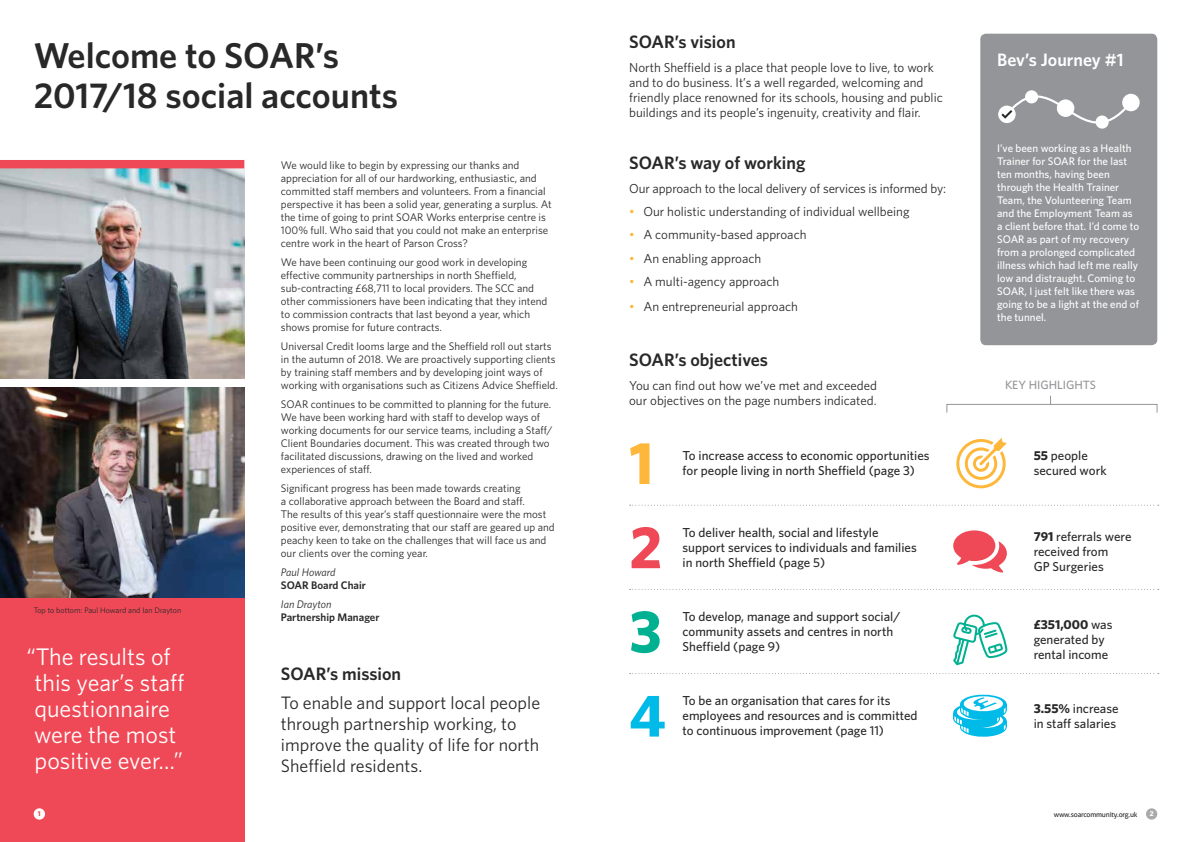
<style>
.page{position:relative;width:1191px;height:842px;background:#fff}
.page>*{position:absolute;margin:0;border:0;box-sizing:border-box;transform-origin:0 0}
.t1{font:700 60px "Whitney";color:#fdb73b}
.t2{font:700 60px "Whitney";color:#ef4957}
.t3{font:700 60px "Whitney";color:#00b191}
.t4{font:700 60px "Whitney";color:#00bbe7}
.t5{font:600 36px/40px "Whitney";color:#292829}
.t6{font:24px/26px "Whitney";color:#fff;text-align:center}
.t7{font:18px/21px "Whitney";color:#292829}
.t8{font:600 18px "Whitney";color:#292829}
.t9{font:600 18px "Whitney";color:#fff}
.t10{font:500 13px/15px "Whitney";color:#292829}
.t11{font:13px/15px "Whitney";color:#292829}
.t12{font:500 12px "Whitney";color:#939598}
.t13{font:11px/13px "Whitney";color:#292829}
.t14{font:500 11px/13px "Whitney";color:#fff}
.t15{font:600 11px "Whitney";color:#292829}
.t16{font:italic 11px "Whitney";color:#292829}
.t17{font:8px "Whitney";color:#292829}
.t18{font:7px "Aller";letter-spacing:-.025em;color:#292829}
.t19{font:700 7px "Whitney";color:#fff}
.t20{font:700 7px "Whitney";color:#ef4957}
.s1{color:#fdb73b}
.s2{font-weight:700}
</style>
<div class="page">
<div style="left:0;top:589px;width:244px;height:253px;background:#ef4957"></div>
<img style="left:0;top:387px;width:244px;height:211px">
<img style="left:0;top:168px;width:244px;height:211px">
<div style="left:0;top:160px;width:244px;height:8px;background:#ef4957"></div>
<div style="left:1146px;top:808px;width:11px;height:12px;background:#aaa;border-radius:50%"></div>
<div style="left:980px;top:34px;width:177px;height:311px;background:#939598;border-radius:6px"></div>
<div style="left:34px;top:808px;width:11px;height:12px;background:#fff;border-radius:50%"></div>
<svg style="left:956px;top:438px;width:50px;height:50px"></svg>
<svg style="left:953px;top:530px;width:53px;height:43px"></svg>
<svg style="left:953px;top:614px;width:54px;height:51px"></svg>
<svg style="left:953px;top:694px;width:54px;height:43px"></svg>
<svg style="left:629px;top:505px;width:529px;height:1px"></svg>
<svg style="left:629px;top:589px;width:529px;height:1px"></svg>
<svg style="left:629px;top:673px;width:529px;height:1px"></svg>
<div style="left:946px;top:404px;width:211px;height:9px;background:#fff;border:1px solid #939598"></div>
<svg style="left:998px;top:90px;width:142px;height:39px"></svg>
<h2 class="t5" style="left:34px;top:35px;width:366px">Welcome to SOAR’s<br>2017/18 social accounts</h2>
<p class="t17" style="left:34px;top:604px;width:149px">Top to bottom: Paul Howard and Ian Drayton</p>
<h3 class="t6" style="left:26px;top:643px;width:159px">“The results of this year’s staff questionnaire were the most positive ever…”</h3>
<p class="t20" style="left:38px;top:809px;width:4px">1</p>
<p class="t13" style="left:281px;top:158px;width:272px">We would like to begin by expressing our thanks and appreciation for all of our hardworking, enthusiastic, and committed staff members and volunteers. From a financial perspective it has been a solid year, generating a surplus. At the time of going to print SOAR Works enterprise centre is 100% full. Who said that you could not make an enterprise centre work in the heart of Parson Cross?</p>
<p class="t13" style="left:281px;top:255px;width:268px">We have been continuing our good work in developing effective community partnerships in north Sheffield, sub-contracting £68,711 to local providers. The SCC and other commissioners have been indicating that they intend to commission contracts that last beyond a year, which shows promise for future contracts.</p>
<p class="t13" style="left:281px;top:339px;width:278px">Universal Credit looms large and the Sheffield roll out starts in the autumn of 2018. We are proactively supporting clients by training staff members and by developing joint ways of working with organisations such as Citizens Advice Sheffield.</p>
<p class="t13" style="left:281px;top:397px;width:273px">SOAR continues to be committed to planning for the future.<br>We have been working hard with staff to develop ways of working documents for our service teams, including a Staff/ Client Boundaries document. This was created through two facilitated discussions, drawing on the lived and worked experiences of staff.</p>
<p class="t13" style="left:281px;top:481px;width:275px">Significant progress has been made towards creating<br>a collaborative approach between the Board and staff.<br>The results of this year’s staff questionnaire were the most positive ever, demonstrating that our staff are geared up and peachy keen to take on the challenges that will face us and our clients over the coming year.</p>
<p class="t16" style="left:281px;top:565px;width:56px">Paul Howard</p>
<p class="t15" style="left:281px;top:578px;width:86px">SOAR Board Chair</p>
<p class="t16" style="left:281px;top:597px;width:52px">Ian Drayton</p>
<p class="t15" style="left:281px;top:610px;width:100px">Partnership Manager</p>
<h3 class="t8" style="left:281px;top:661px;width:122px">SOAR’s mission</h3>
<h3 class="t7" style="left:281px;top:692px;width:261px">To enable and support local people through partnership working, to improve the quality of life for north<br>Sheffield residents.</h3>
<h3 class="t8" style="left:629px;top:30px;width:108px">SOAR’s vision</h3>
<p class="t11" style="left:629px;top:59px;width:315px">North Sheffield is a place that people love to live, to work and to do business. It’s a well regarded, welcoming and friendly place renowned for its schools, housing and public buildings and its people’s ingenuity, creativity and flair.</p>
<h3 class="t8" style="left:629px;top:151px;width:178px">SOAR’s way of working</h3>
<p class="t11" style="left:629px;top:180px;width:318px">Our approach to the local delivery of services is informed by:</p>
<p class="t11" style="left:629px;top:204px;width:282px"><span class="s1">•</span> Our holistic understanding of individual wellbeing</p>
<p class="t11" style="left:629px;top:227px;width:179px"><span class="s1">•</span> A community-based approach</p>
<p class="t11" style="left:629px;top:251px;width:134px"><span class="s1">•</span> An enabling approach</p>
<p class="t11" style="left:629px;top:274px;width:152px"><span class="s1">•</span> A multi-agency approach</p>
<p class="t11" style="left:629px;top:298px;width:170px"><span class="s1">•</span> An entrepreneurial approach</p>
<h3 class="t8" style="left:629px;top:348px;width:140px">SOAR’s objectives</h3>
<p class="t11" style="left:629px;top:377px;width:249px">You can find out how we’ve met and exceeded our objectives on the page numbers indicated.</p>
<h1 class="t1" style="left:629px;top:423px;width:26px">1</h1>
<h1 class="t2" style="left:629px;top:507px;width:35px">2</h1>
<h1 class="t3" style="left:629px;top:591px;width:34px">3</h1>
<h1 class="t4" style="left:629px;top:675px;width:38px">4</h1>
<p class="t10" style="left:682px;top:448px;width:248px">To increase access to economic opportunities for people living in north Sheffield (page 3)</p>
<p class="t10" style="left:682px;top:525px;width:236px">To deliver health, social and lifestyle support services to individuals and families in north Sheffield (page 5)</p>
<p class="t10" style="left:682px;top:609px;width:219px">To develop, manage and support social/ community assets and centres in north<br>Sheffield (page 9)</p>
<p class="t10" style="left:682px;top:693px;width:236px">To be an organisation that cares for its employees and resources and is committed to continuous improvement (page 11)</p>
<h3 class="t9" style="left:997px;top:48px;width:128px">Bev’s Journey #1</h3>
<p class="t14" style="left:997px;top:142px;width:144px">I’ve been working as a Health<br>Trainer for SOAR for the last ten months, having been through the Health Trainer<br>Team, the Volunteering Team and the Employment Team as a client before that. I’d come to<br>SOAR as part of my recovery from a prolonged complicated illness which had left me really low and distraught. Coming to<br>SOAR, I just felt like there was going to be a light at the end of the tunnel.</p>
<p class="t12" style="left:1005px;top:376px;width:93px">KEY HIGHLIGHTS</p>
<p class="t10" style="left:1033px;top:448px;width:74px"><span class="s2">55</span> people secured work</p>
<p class="t10" style="left:1033px;top:529px;width:99px"><span class="s2">791</span> referrals were received from<br>GP Surgeries</p>
<p class="t10" style="left:1033px;top:617px;width:80px"><span class="s2">£351,000</span> was generated by rental income</p>
<p class="t10" style="left:1033px;top:700px;width:86px"><span class="s2">3.55%</span> increase in staff salaries</p>
<p class="t18" style="left:1053px;top:810px;width:85px">www.soarcommunity.org.uk</p>
<p class="t19" style="left:1149px;top:809px;width:5px">2</p>
</div>
